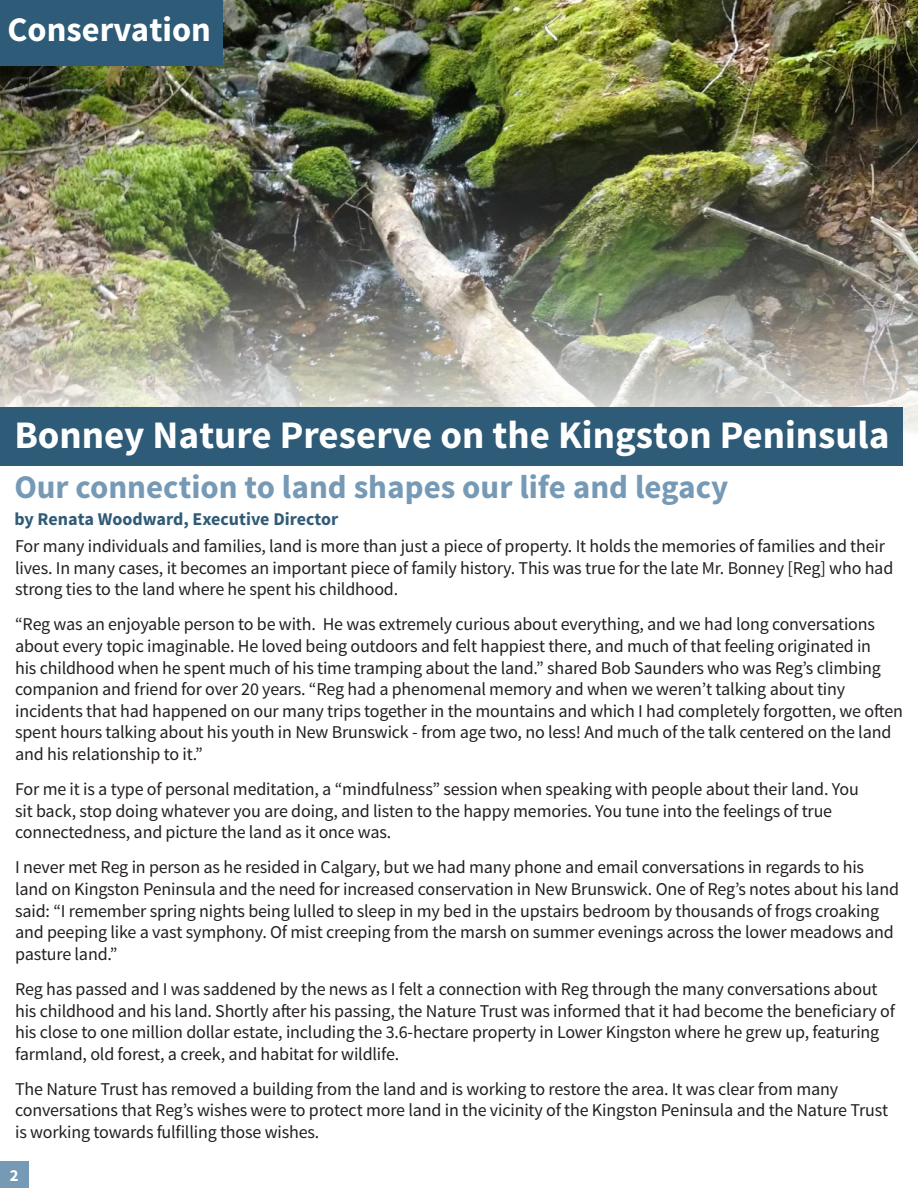
<style>
.page{position:relative;width:918px;height:1188px;background:#fff}
.page>*{position:absolute;margin:0;border:0;box-sizing:border-box;transform-origin:0 0}
.t1{font:700 39px "Source Sans Pro";color:#fff}
.t2{font:700 34.5px "Source Sans Pro";color:#fff}
.t3{font:700 33px "Source Sans Pro";color:#769ab6}
.t4{font:18px/21.6px "Source Sans Pro";letter-spacing:-.01em;color:#241f1f}
.t5{font:700 18px "Source Sans Pro";color:#305b76}
.t6{font:700 16.8px "Source Sans Pro";color:#fff}
</style>
<div class="page">
<img style="left:0;top:0;width:918px;height:431px">
<div style="left:0;top:0;width:222px;height:65px;background:#2e5b77"></div>
<div style="left:0;top:407px;width:903px;height:58px;background:#2e5b77"></div>
<div style="left:0;top:1161px;width:29px;height:27px;background:#769ab6"></div>
<h2 class="t2" style="left:8px;top:7px;width:205px">Conservation</h2>
<h1 class="t1" style="left:14px;top:410px;width:877px">Bonney Nature Preserve on the Kingston Peninsula</h1>
<h3 class="t3" style="left:14px;top:465px;width:716px">Our connection to land shapes our life and legacy</h3>
<p class="t5" style="left:14px;top:507px;width:326px">by Renata Woodward, Executive Director</p>
<p class="t4" style="left:15px;top:536px;width:880px">For many individuals and families, land is more than just a piece of property. It holds the memories of families and their lives. In many cases, it becomes an important piece of family history. This was true for the late Mr. Bonney [Reg] who had strong ties to the land where he spent his childhood.</p>
<p class="t4" style="left:15px;top:614px;width:889px">“Reg was an enjoyable person to be with. He was extremely curious about everything, and we had long conversations about every topic imaginable. He loved being outdoors and felt happiest there, and much of that feeling originated in<br>his childhood when he spent much of his time tramping about the land.” shared Bob Saunders who was Reg’s climbing companion and friend for over 20 years. “Reg had a phenomenal memory and when we weren’t talking about tiny incidents that had happened on our many trips together in the mountains and which I had completely forgotten, we often spent hours talking about his youth in New Brunswick - from age two, no less! And much of the talk centered on the land and his relationship to it.”</p>
<p class="t4" style="left:15px;top:779px;width:845px">For me it is a type of personal meditation, a “mindfulness” session when speaking with people about their land. You sit back, stop doing whatever you are doing, and listen to the happy memories. You tune into the feelings of true connectedness, and picture the land as it once was.</p>
<p class="t4" style="left:15px;top:857px;width:885px">I never met Reg in person as he resided in Calgary, but we had many phone and email conversations in regards to his land on Kingston Peninsula and the need for increased conservation in New Brunswick. One of Reg’s notes about his land said: “I remember spring nights being lulled to sleep in my bed in the upstairs bedroom by thousands of frogs croaking and peeping like a vast symphony. Of mist creeping from the marsh on summer evenings across the lower meadows and pasture land.”</p>
<p class="t4" style="left:15px;top:979px;width:881px">Reg has passed and I was saddened by the news as I felt a connection with Reg through the many conversations about his childhood and his land. Shortly after his passing, the Nature Trust was informed that it had become the beneficiary of his close to one million dollar estate, including the 3.6-hectare property in Lower Kingston where he grew up, featuring farmland, old forest, a creek, and habitat for wildlife.</p>
<p class="t4" style="left:15px;top:1078px;width:875px">The Nature Trust has removed a building from the land and is working to restore the area. It was clear from many conversations that Reg’s wishes were to protect more land in the vicinity of the Kingston Peninsula and the Nature Trust is working towards fulfilling those wishes.</p>
<p class="t6" style="left:10px;top:1165px;width:10px">2</p>
</div>
